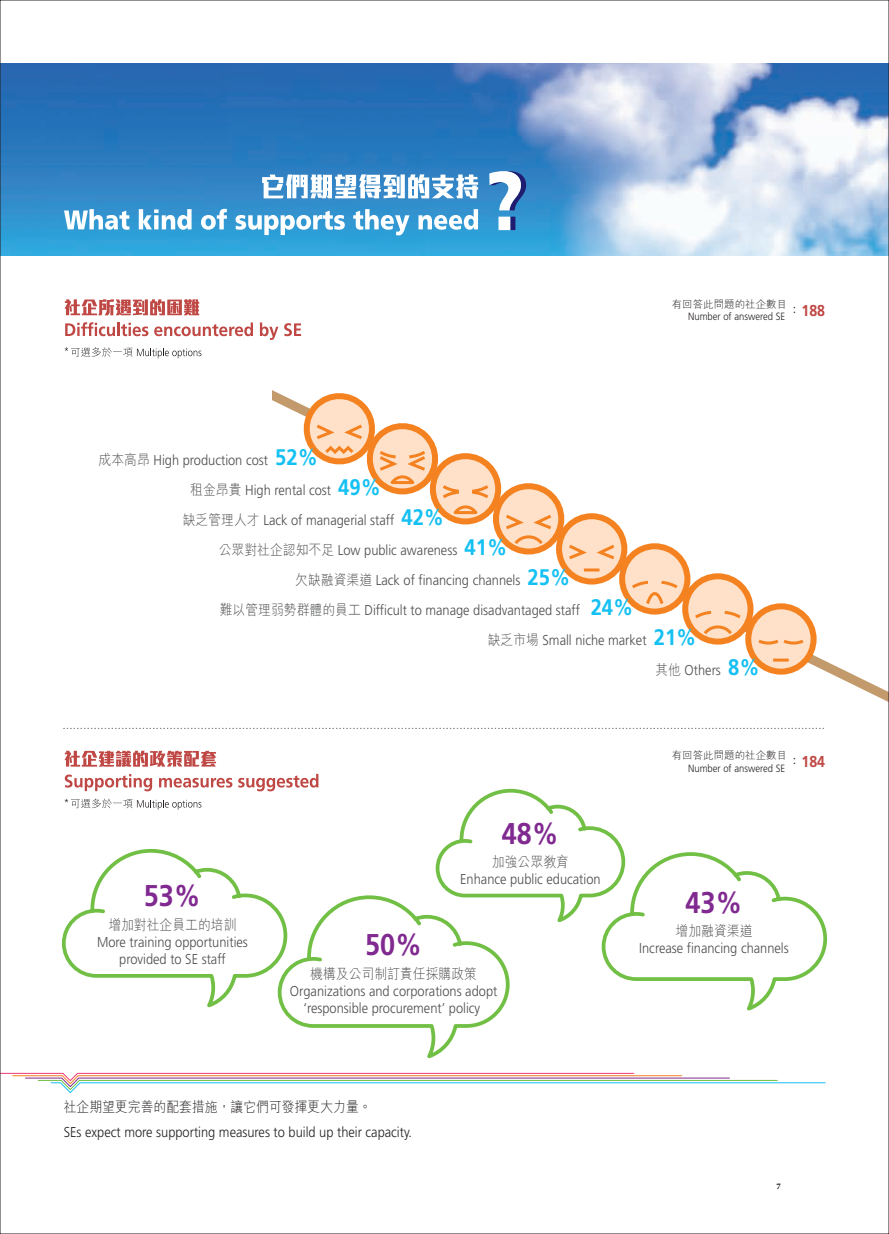
<style>
.page{position:relative;width:889px;height:1234px;background:#fff}
.page>*{position:absolute;margin:0;border:0;box-sizing:border-box;transform-origin:0 0}
.t1{font:700 30px "Frutiger";color:#802990;scale:.9 1}
.t2{font:700 15.75px "Frutiger";color:#bf4744;scale:.9 1}
.t3{font:300 14.25px/17.1px "Frutiger";color:#4b4c4d;text-align:center;scale:.9 1}
.t4{font:300 14.25px "Frutiger";color:#231f20;scale:.9 1}
.t5{font:300 14.25px "M Hei";color:#4b4c4d;scale:.9 1}
.t6{font:300 14.25px "M Hei";color:#231f20;scale:.9 1}
.t7{font:700 12px "Adobe Arabic";color:#000}
.t8{font:300 10.5px "Frutiger";color:#231f20;scale:.9 1}
.t9{font:300 10.5px "M Hei";color:#231f20}
.s1{font-family:"M Hei";font-weight:300;color:#231f20}
.s2{font-family:"M Hei"}
.s3{font-weight:700;font-size:22.5px;color:#15c0f2}
</style>
<div class="page">
<img style="left:2px;top:64px;width:885px;height:191px">
<svg style="left:2px;top:1072px;width:824px;height:21px"></svg>
<svg style="left:262px;top:174px;width:216px;height:24px"></svg>
<svg style="left:64px;top:209px;width:65px;height:21px"></svg>
<svg style="left:139px;top:209px;width:53px;height:21px"></svg>
<svg style="left:201px;top:209px;width:26px;height:21px"></svg>
<svg style="left:235px;top:211px;width:110px;height:24px"></svg>
<svg style="left:353px;top:209px;width:56px;height:26px"></svg>
<svg style="left:418px;top:209px;width:60px;height:21px"></svg>
<svg style="left:489px;top:171px;width:37px;height:59px"></svg>
<svg style="left:65px;top:299px;width:134px;height:16px"></svg>
<svg style="left:65px;top:322px;width:50px;height:14px"></svg>
<hr style="left:117px;top:322px;width:3px;height:14px;background:#bf4744">
<svg style="left:121px;top:322px;width:27px;height:14px"></svg>
<svg style="left:154px;top:322px;width:99px;height:14px"></svg>
<svg style="left:260px;top:322px;width:18px;height:18px"></svg>
<svg style="left:284px;top:323px;width:17px;height:13px"></svg>
<svg style="left:65px;top:347px;width:136px;height:11px"></svg>
<svg style="left:65px;top:750px;width:151px;height:16px"></svg>
<svg style="left:64px;top:727px;width:760px;height:1px"></svg>
<svg style="left:272px;top:390px;width:615px;height:311px"></svg>
<svg style="left:559px;top:516px;width:65px;height:65px"></svg>
<div style="left:556px;top:513px;width:71px;height:71px;border:6px solid #f58220;border-radius:50%"></div>
<svg style="left:565px;top:542px;width:53px;height:31px"></svg>
<svg style="left:748px;top:606px;width:65px;height:65px;fill:#fee1c8"></svg>
<div style="left:745px;top:603px;width:71px;height:71px;border:6px solid #f58220;border-radius:50%"></div>
<svg style="left:755px;top:637px;width:52px;height:26px"></svg>
<svg style="left:433px;top:456px;width:65px;height:65px"></svg>
<div style="left:430px;top:453px;width:71px;height:71px;border:6px solid #f58220;border-radius:50%"></div>
<svg style="left:295px;top:390px;width:196px;height:126px"></svg>
<div style="left:622px;top:546px;width:65px;height:65px;background:#fee1c8;border-radius:50%"></div>
<div style="left:619px;top:543px;width:71px;height:71px;border:6px solid #f58220;border-radius:50%"></div>
<svg style="left:628px;top:580px;width:53px;height:27px"></svg>
<svg style="left:496px;top:486px;width:65px;height:65px"></svg>
<div style="left:493px;top:483px;width:71px;height:71px;border:6px solid #f58220;border-radius:50%"></div>
<svg style="left:502px;top:512px;width:52px;height:35px"></svg>
<div style="left:685px;top:576px;width:65px;height:65px;background:#fee1c8;border-radius:50%"></div>
<div style="left:682px;top:573px;width:71px;height:71px;border:6px solid #f58220;border-radius:50%"></div>
<svg style="left:691px;top:610px;width:53px;height:27px"></svg>
<svg style="left:61px;top:773px;width:767px;height:286px"></svg>
<p class="t9" style="left:672px;top:298px;width:117px">有回答此問題的社企數目</p>
<p class="t8" style="left:688px;top:311px;width:109px">Number of answered SE</p>
<p class="t2" style="left:787px;top:301px;width:44px"><span class="s1">：</span>188</p>
<p class="t3" style="left:99px;top:451px;width:245px"><span class="s2">成本高昂</span> High production cost <span class="s3">52%</span></p>
<p class="t3" style="left:190px;top:481px;width:213px"><span class="s2">租金昂貴</span> High rental cost <span class="s3">49%</span></p>
<p class="t3" style="left:183px;top:511px;width:292px"><span class="s2">缺乏管理人才</span> Lack of managerial staff <span class="s3">42%</span></p>
<p class="t3" style="left:295px;top:535px;width:307px;line-height:30px;text-align:left;text-indent:-76px"><span class="s2">公眾對社企認知不足</span> Low public awareness <span class="s3">41%<br></span><span class="s2">欠缺融資渠道</span> Lack of financing channels <span class="s3">25%</span></p>
<p class="t3" style="left:220px;top:601px;width:461px"><span class="s2">難以管理弱勢群體的員工</span> Difficult to manage disadvantaged staff <span class="s3">24%</span></p>
<p class="t3" style="left:488px;top:631px;width:233px"><span class="s2">缺乏市場</span> Small niche market <span class="s3">21%</span></p>
<p class="t3" style="left:655px;top:661px;width:117px"><span class="s2">其他</span> Others <span class="s3">8%</span></p>
<h1 class="t1" style="left:144px;top:877px;width:65px">53%</h1>
<h1 class="t1" style="left:502px;top:815px;width:65px">48%</h1>
<p class="t5" style="left:492px;top:854px;width:87px">加強公眾教育</p>
<p class="t3" style="left:460px;top:870px;width:157px">Enhance public education</p>
<p class="t9" style="left:672px;top:749px;width:117px">有回答此問題的社企數目</p>
<p class="t8" style="left:688px;top:762px;width:109px">Number of answered SE</p>
<p class="t2" style="left:787px;top:752px;width:44px"><span class="s1">：</span>184</p>
<h1 class="t1" style="left:685px;top:884px;width:65px">43%</h1>
<p class="t5" style="left:108px;top:916px;width:144px">增加對社企員工的培訓</p>
<p class="t3" style="left:97px;top:933px;width:169px">More training opportunities provided to SE staff</p>
<h1 class="t1" style="left:365px;top:926px;width:65px">50%</h1>
<p class="t5" style="left:310px;top:965px;width:187px">機構及公司制訂責任採購政策</p>
<p class="t3" style="left:290px;top:982px;width:232px">Organizations and corporations adopt ‘responsible procurement’ policy</p>
<p class="t6" style="left:64px;top:1099px;width:344px">社企期望更完善的配套措施，讓它們可發揮更大力量。</p>
<p class="t4" style="left:64px;top:1123px;width:388px">SEs expect more supporting measures to build up their capacity.</p>
<p class="t5" style="left:675px;top:923px;width:87px">增加融資渠道</p>
<p class="t3" style="left:639px;top:939px;width:168px">Increase financing channels</p>
<p class="t7" style="left:776px;top:1177px;width:6px">7</p>
</div>
